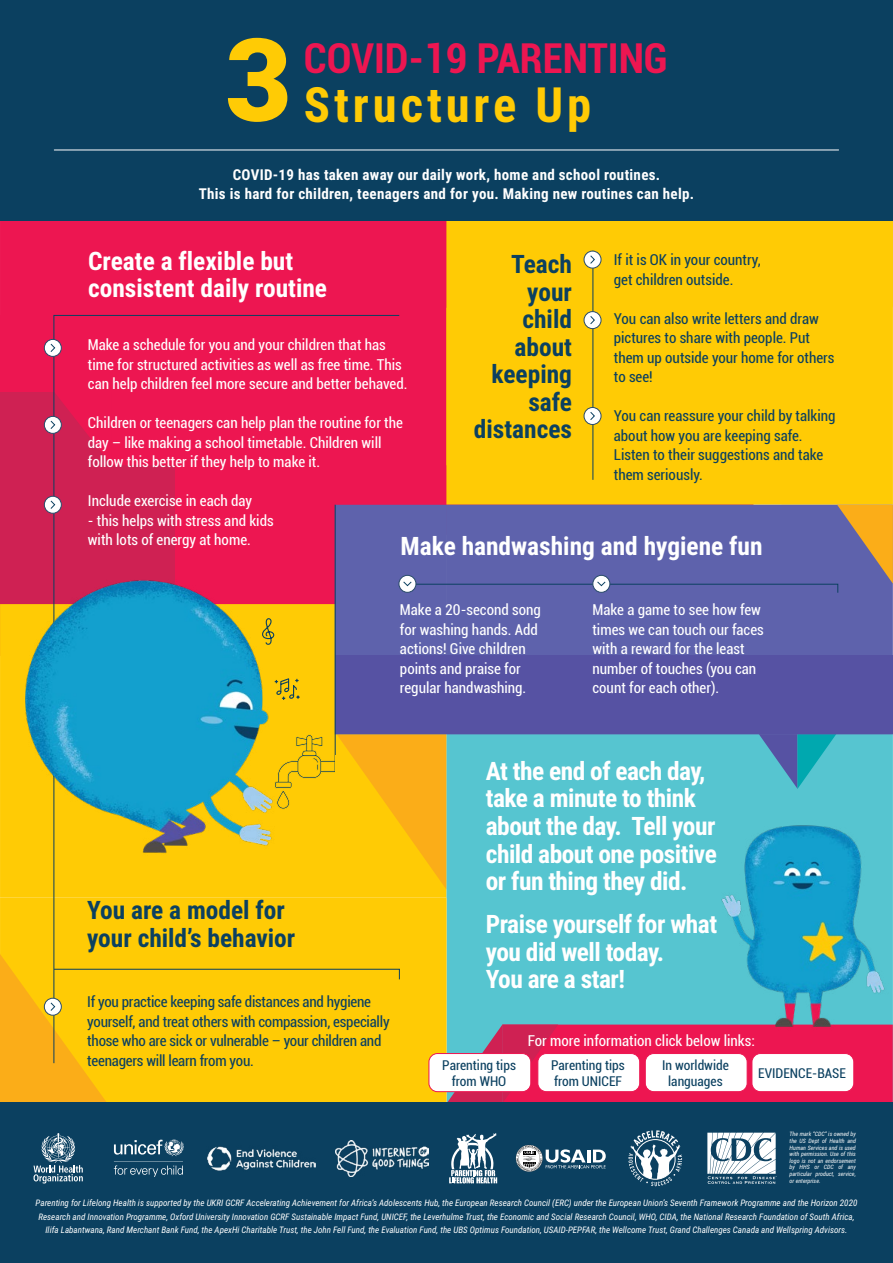
<style>
.page{position:relative;width:893px;height:1263px;background:#fff}
.page>*{position:absolute;margin:0;border:0;box-sizing:border-box;transform-origin:0 0}
.t1{font:900 115.05px "Roboto";color:#ffcb05}
.t2{font:700 48.6px "Roboto Condensed";letter-spacing:.08em;color:#ffcb05}
.t3{font:700 condensed 41.25px "Roboto";color:#ed1651}
.t4{font:700 25.35px/27.5px "Roboto Condensed";letter-spacing:-.02em;color:#fff}
.t5{font:700 25.35px/27.5px "Roboto Condensed";color:#0b4060;text-align:right}
.t6{font:700 25.35px/27.5px "Roboto Condensed";color:#fff}
.t7{font:condensed 15px/19.5px "Roboto";color:#fff}
.t8{font:condensed 15px/19.5px "Roboto";color:#0b4060}
.t9{font:700 15px/19.5px "Roboto Condensed";letter-spacing:.02em;color:#fff;text-align:center}
.t10{font:condensed 13.5px/16.2px "Roboto";color:#0b4060;text-align:center}
.t11{font:italic 9px/13.5px "Roboto Condensed";color:#fff;text-align:center}
.t12{font:italic 6px/6.6px "Roboto Condensed";color:#fff;text-align:justify}
</style>
<div class="page">
<div style="left:0;top:392px;width:174px;height:263px;background:#cf2153"></div>
<svg style="left:0;top:220px;width:307px;height:214px;background:#e91751"></svg>
<div style="left:307px;top:220px;width:139px;height:285px;background:#ed1651"></div>
<div style="left:0;top:604px;width:447px;height:294px;background:#ffcb05"></div>
<div style="left:447px;top:734px;width:446px;height:290px;background:#56c5d0"></div>
<svg style="left:758px;top:734px;width:79px;height:55px;background:#41a1bc"></svg>
<div style="left:0;top:898px;width:447px;height:205px;background:#ffcb05"></div>
<div style="left:446px;top:220px;width:447px;height:285px;background:#ffcb05"></div>
<svg style="left:53px;top:315px;width:347px;height:639px;background:#ed4e3a"></svg>
<div style="left:44px;top:339px;width:17px;height:17px;background:#fff;border-radius:50%"></div>
<div style="left:44px;top:339px;width:18px;height:18px;border:1px solid #294b6a;border-radius:50%"></div>
<svg style="left:50px;top:343px;width:6px;height:9px"></svg>
<div style="left:44px;top:416px;width:17px;height:17px;background:#fff;border-radius:50%"></div>
<div style="left:44px;top:416px;width:18px;height:18px;border:1px solid #294b6a;border-radius:50%"></div>
<svg style="left:50px;top:420px;width:6px;height:9px"></svg>
<div style="left:44px;top:496px;width:17px;height:17px;background:#fff;border-radius:50%"></div>
<div style="left:44px;top:496px;width:18px;height:18px;border:1px solid #294b6a;border-radius:50%"></div>
<svg style="left:50px;top:500px;width:6px;height:9px"></svg>
<svg style="left:0;top:954px;width:400px;height:149px;background:#fac509"></svg>
<svg style="left:447px;top:1024px;width:446px;height:79px;background:#d6275c"></svg>
<div style="left:0;top:1103px;width:893px;height:160px;background:#0b4060"></div>
<hr style="left:592px;top:251px;width:1px;height:229px;background:#0b4060">
<div style="left:584px;top:251px;width:17px;height:17px;background:#fff;border-radius:50%"></div>
<div style="left:584px;top:251px;width:17px;height:17px;border:1px solid #294b6a;border-radius:50%"></div>
<svg style="left:590px;top:255px;width:5px;height:9px"></svg>
<div style="left:584px;top:312px;width:17px;height:17px;background:#fff;border-radius:50%"></div>
<div style="left:584px;top:311px;width:17px;height:18px;border:1px solid #294b6a;border-radius:50%"></div>
<svg style="left:590px;top:316px;width:5px;height:9px"></svg>
<div style="left:584px;top:407px;width:17px;height:17px;background:#fff;border-radius:50%"></div>
<div style="left:584px;top:407px;width:17px;height:18px;border:1px solid #294b6a;border-radius:50%"></div>
<svg style="left:590px;top:412px;width:5px;height:8px"></svg>
<img style="left:24px;top:562px;width:255px;height:294px">
<svg style="left:274px;top:734px;width:172px;height:155px;background:#fbbf0c"></svg>
<div style="left:336px;top:505px;width:557px;height:150px;background:#5e62ac"></div>
<svg style="left:399px;top:575px;width:17px;height:17px"></svg>
<div style="left:399px;top:575px;width:17px;height:18px;border:1px solid #294b6a;border-radius:50%"></div>
<svg style="left:403px;top:505px;width:490px;height:88px;background:#6566a5"></svg>
<div style="left:335px;top:655px;width:558px;height:79px;background:#5652a3"></div>
<hr style="left:335px;top:505px;width:1px;height:267px;background:#0b4060">
<div style="left:0;top:0;width:893px;height:220px;background:#0b4060"></div>
<hr style="left:54px;top:150px;width:785px;height:1px;background:#fff">
<svg style="left:274px;top:677px;width:27px;height:24px"></svg>
<svg style="left:261px;top:617px;width:13px;height:28px"></svg>
<div style="left:336px;top:755px;width:15px;height:25px;background:#ffcb05"></div>
<img style="left:716px;top:814px;width:172px;height:227px">
<svg style="left:449px;top:1133px;width:48px;height:50px"></svg>
<svg style="left:33px;top:1133px;width:50px;height:51px"></svg>
<svg style="left:114px;top:1140px;width:70px;height:37px"></svg>
<img style="left:335px;top:1140px;width:93px;height:36px">
<svg style="left:628px;top:1130px;width:54px;height:56px"></svg>
<img style="left:207px;top:1146px;width:108px;height:25px">
<svg style="left:516px;top:1145px;width:90px;height:27px"></svg>
<svg style="left:707px;top:1133px;width:70px;height:51px"></svg>
<div style="left:429px;top:1053px;width:102px;height:39px;background:#fff;border-radius:9px"></div>
<div style="left:429px;top:1053px;width:102px;height:39px;border:1px solid #ed1651;border-radius:9px"></div>
<div style="left:538px;top:1053px;width:102px;height:39px;background:#fff;border-radius:9px"></div>
<div style="left:538px;top:1053px;width:102px;height:39px;border:1px solid #ed1651;border-radius:9px"></div>
<div style="left:645px;top:1053px;width:102px;height:39px;background:#fff;border-radius:9px"></div>
<div style="left:645px;top:1053px;width:102px;height:39px;border:1px solid #ed1651;border-radius:9px"></div>
<div style="left:752px;top:1053px;width:102px;height:39px;background:#fff;border-radius:9px"></div>
<div style="left:752px;top:1053px;width:102px;height:39px;border:1px solid #ed1651;border-radius:9px"></div>
<h1 class="t1" style="left:225px;top:-1px;width:68px">3</h1>
<h3 class="t3" style="left:304px;top:29px;width:365px">COVID-19 PARENTING</h3>
<h2 class="t2" style="left:304px;top:70px;width:289px">Structure Up</h2>
<h3 class="t9" style="left:199px;top:164px;width:497px">COVID-19 has taken away our daily work, home and school routines.<br>This is hard for children, teenagers and for you. Making new routines can help.</h3>
<h3 class="t6" style="left:88px;top:246px;width:240px">Create a flexible but consistent daily routine</h3>
<h3 class="t7" style="left:88px;top:335px;width:321px">Make a schedule for you and your children that has time for structured activities as well as free time. This can help children feel more secure and better behaved.</h3>
<h3 class="t7" style="left:88px;top:413px;width:317px">Children or teenagers can help plan the routine for the day – like making a school timetable. Children will follow this better if they help to make it.</h3>
<h3 class="t7" style="left:88px;top:491px;width:166px">Include exercise in each day</h3>
<h3 class="t7" style="left:88px;top:510px;width:187px">- this helps with stress and kids with lots of energy at home.</h3>
<h3 class="t8" style="left:614px;top:250px;width:148px">If it is OK in your country, get children outside.</h3>
<h3 class="t8" style="left:614px;top:308px;width:222px">You can also write letters and draw pictures to share with people. Put them up outside your home for others to see!</h3>
<h3 class="t8" style="left:614px;top:406px;width:223px">You can reassure your child by talking about how you are keeping safe.<br>Listen to their suggestions and take them seriously.</h3>
<h3 class="t5" style="left:474px;top:249px;width:100px">Teach your child about keeping safe distances</h3>
<h3 class="t6" style="left:401px;top:532px;width:364px">Make handwashing and hygiene fun</h3>
<h3 class="t7" style="left:400px;top:600px;width:142px">Make a 20-second song for washing hands. Add actions! Give children points and praise for regular handwashing.</h3>
<h3 class="t7" style="left:592px;top:600px;width:173px">Make a game to see how few times we can touch our faces with a reward for the least number of touches (you can count for each other).</h3>
<h3 class="t5" style="left:87px;top:895px;width:210px;text-align:left">You are a model for your child’s behavior</h3>
<h3 class="t8" style="left:87px;top:992px;width:304px">If you practice keeping safe distances and hygiene yourself, and treat others with compassion, especially those who are sick or vulnerable – your children and teenagers will learn from you.</h3>
<h3 class="t4" style="left:486px;top:756px;width:232px">At the end of each day, take a minute to think about the day. Tell your child about one positive or fun thing they did.</h3>
<h3 class="t4" style="left:486px;top:909px;width:233px">Praise yourself for what you did well today.<br>You are a star!</h3>
<h3 class="t7" style="left:528px;top:1030px;width:229px">For more information click below links:</h3>
<h3 class="t10" style="left:442px;top:1056px;width:75px">Parenting tips from WHO</h3>
<h3 class="t10" style="left:551px;top:1056px;width:75px;text-align:left">Parenting tips from UNICEF</h3>
<h3 class="t10" style="left:662px;top:1056px;width:68px">In worldwide languages</h3>
<h3 class="t10" style="left:758px;top:1064px;width:89px">EVIDENCE-BASE</h3>
<p class="t12" style="left:790px;top:1131px;width:68px">The mark “CDC” is owned by the US Dept of Health and Human Services and is used with permission. Use of this logo is not an endorsement by HHS or CDC of any particular product, service, or enterprise.</p>
<p class="t11" style="left:36px;top:1196px;width:823px">Parenting for Lifelong Health is supported by the UKRI GCRF Accelerating Achievement for Africa’s Adolescents Hub, the European Research Council (ERC) under the European Union’s Seventh Framework Programme and the Horizon 2020<br>Research and Innovation Programme, Oxford University Innovation GCRF Sustainable Impact Fund, UNICEF, the Leverhulme Trust, the Economic and Social Research Council, WHO, CIDA, the National Research Foundation of South Africa,<br>Ilifa Labantwana, Rand Merchant Bank Fund, the ApexHi Charitable Trust, the John Fell Fund, the Evaluation Fund, the UBS Optimus Foundation, USAID-PEPFAR, the Wellcome Trust, Grand Challenges Canada and Wellspring Advisors.</p>
</div>
